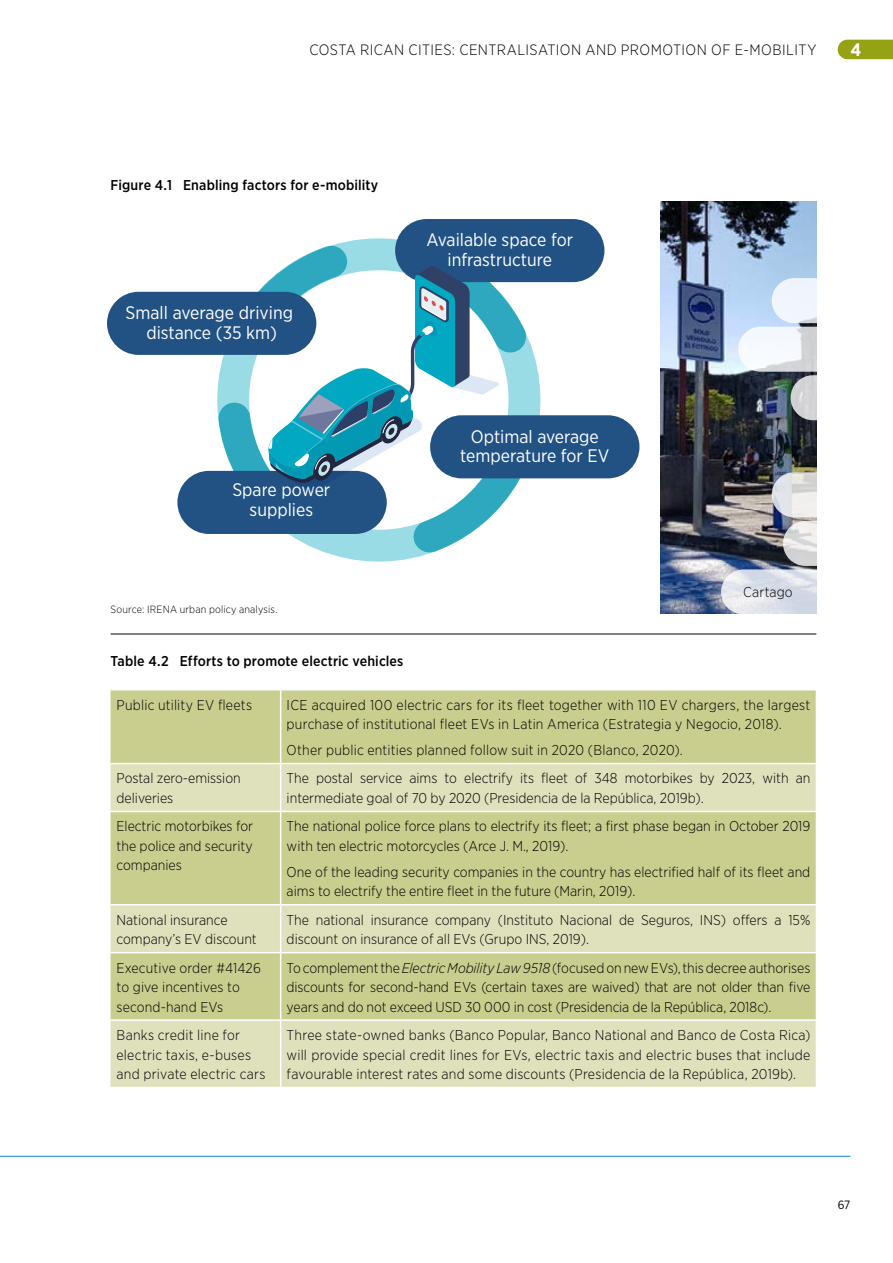
<style>
.page{position:relative;width:893px;height:1263px;background:#fff}
.page>*{position:absolute;margin:0;border:0;box-sizing:border-box;transform-origin:0 0}
.t1{font:18px/20px "Gotham Narrow";color:#fff;text-align:center}
.t2{font:18px/20px "Gotham Narrow";color:#000;text-align:center}
.t3{font:700 18px "Gotham Narrow";color:#fff}
.t4{font:300 15px "Gotham Narrow";letter-spacing:.03em;color:#000}
.Fliesstext{font:300 14.25px/19.5px "Gotham Narrow";color:#000}
.Fliesstext-2{font:500 14.25px "Gotham Narrow";letter-spacing:.01em;color:#000}
.t5{font:12px "Gotham Narrow";color:#000}
.Source{font:300 10.5px "Gotham Narrow";letter-spacing:.02em;color:#000}
.s1{font-style:italic}
</style>
<div class="page">
<hr style="left:111px;top:634px;width:705px;height:1px;background:#000">
<div style="left:177px;top:471px;width:210px;height:63px;background:#225284;border-radius:32px"></div>
<div style="left:395px;top:219px;width:209px;height:63px;background:#225284;border-radius:32px"></div>
<div style="left:107px;top:292px;width:209px;height:63px;background:#225284;border-radius:32px"></div>
<div style="left:430px;top:415px;width:209px;height:63px;background:#225284;border-radius:32px"></div>
<svg style="left:218px;top:246px;width:310px;height:306px"></svg>
<hr style="left:0;top:1156px;width:850px;height:1px;background:#008ab7">
<svg style="left:838px;top:40px;width:55px;height:19px"></svg>
<img style="left:660px;top:201px;width:156px;height:412px">
<svg style="left:738px;top:278px;width:79px;height:142px"></svg>
<img style="left:721px;top:472px;width:96px;height:142px">
<div style="left:111px;top:690px;width:705px;height:73px;background:#c9cd8e"></div>
<svg style="left:111px;top:764px;width:705px;height:323px;background:#d4d6a5"></svg>
<hr style="left:111px;top:811px;width:170px;height:1px;background:#fff">
<hr style="left:111px;top:904px;width:170px;height:1px;background:#fff">
<hr style="left:111px;top:952px;width:170px;height:1px;background:#fff">
<hr style="left:111px;top:1019px;width:170px;height:2px;background:#fff">
<hr style="left:280px;top:690px;width:1px;height:73px;background:#fff">
<hr style="left:280px;top:764px;width:1px;height:47px;background:#fff">
<hr style="left:281px;top:811px;width:536px;height:1px;background:#fff">
<hr style="left:280px;top:812px;width:1px;height:92px;background:#fff">
<hr style="left:281px;top:904px;width:536px;height:1px;background:#fff">
<hr style="left:280px;top:905px;width:1px;height:47px;background:#fff">
<hr style="left:281px;top:952px;width:536px;height:1px;background:#fff">
<hr style="left:280px;top:953px;width:1px;height:66px;background:#fff">
<hr style="left:281px;top:1019px;width:536px;height:2px;background:#fff">
<hr style="left:280px;top:1021px;width:1px;height:66px;background:#fff">
<p class="t4" style="left:309px;top:40px;width:509px">COSTA RICAN CITIES: CENTRALISATION AND PROMOTION OF E-MOBILITY</p>
<p class="t3" style="left:850px;top:38px;width:12px">4</p>
<p class="Fliesstext-2" style="left:111px;top:176px;width:269px">Figure 4.1 Enabling factors for e-mobility</p>
<p class="t1" style="left:126px;top:302px;width:169px">Small average driving distance (35 km)</p>
<p class="t1" style="left:427px;top:230px;width:148px">Available space for infrastructure</p>
<p class="t1" style="left:232px;top:479px;width:99px">Spare power supplies</p>
<p class="Source" style="left:110px;top:603px;width:169px">Source: IRENA urban policy analysis.</p>
<p class="Fliesstext-2" style="left:111px;top:652px;width:294px">Table 4.2 Efforts to promote electric vehicles</p>
<p class="t1" style="left:460px;top:426px;width:151px">Optimal average temperature for EV</p>
<p class="Fliesstext" style="left:743px;top:582px;width:51px">Cartago</p>
<p class="Fliesstext" style="left:117px;top:694px;width:137px">Public utility EV fleets</p>
<p class="Fliesstext" style="left:287px;top:694px;width:525px">ICE acquired 100 electric cars for its fleet together with 110 EV chargers, the largest purchase of institutional fleet EVs in Latin America (Estrategia y Negocio, 2018).</p>
<p class="Fliesstext" style="left:287px;top:740px;width:398px">Other public entities planned follow suit in 2020 (Blanco, 2020).</p>
<p class="Fliesstext" style="left:117px;top:768px;width:126px">Postal zero-emission deliveries</p>
<p class="Fliesstext" style="left:287px;top:768px;width:525px">The postal service aims to electrify its fleet of 348 motorbikes by 2023, with an intermediate goal of 70 by 2020 (Presidencia de la República, 2019b).</p>
<p class="Fliesstext" style="left:117px;top:816px;width:138px;text-align:justify">Electric motorbikes for the police and security companies</p>
<p class="Fliesstext" style="left:287px;top:816px;width:525px">The national police force plans to electrify its fleet; a first phase began in October 2019 with ten electric motorcycles (Arce J. M., 2019).</p>
<p class="t2" style="left:447px;top:809px;width:75px;text-align:left">Available space for</p>
<p class="Fliesstext" style="left:287px;top:862px;width:525px">One of the leading security companies in the country has electrified half of its fleet and aims to electrify the entire fleet in the future (Marin, 2019).</p>
<p class="Fliesstext" style="left:117px;top:909px;width:142px">National insurance company’s EV discount</p>
<p class="Fliesstext" style="left:287px;top:909px;width:525px">The national insurance company (Instituto Nacional de Seguros, INS) offers a 15% discount on insurance of all EVs (Grupo INS, 2019).</p>
<p class="Fliesstext" style="left:117px;top:957px;width:146px">Executive order #41426 to give incentives to second-hand EVs</p>
<p class="Fliesstext" style="left:287px;top:957px;width:525px;text-align:justify">To complement the <span class="s1">Electric Mobility Law 9518</span> (focused on new EVs), this decree authorises discounts for second-hand EVs (certain taxes are waived) that are not older than five years and do not exceed USD 30 000 in cost (Presidencia de la República, 2018c).</p>
<p class="Fliesstext" style="left:117px;top:1025px;width:150px">Banks credit line for electric taxis, e-buses and private electric cars</p>
<p class="Fliesstext" style="left:287px;top:1025px;width:525px;text-align:justify">Three state-owned banks (Banco Popular, Banco National and Banco de Costa Rica) will provide special credit lines for EVs, electric taxis and electric buses that include favourable interest rates and some discounts (Presidencia de la República, 2019b).</p>
<p class="t2" style="left:180px;top:939px;width:67px">Small average driving distance (35 km)</p>
<p class="t2" style="left:377px;top:1029px;width:98px">average temperature for EV</p>
<p class="t5" style="left:838px;top:1197px;width:14px">67</p>
</div>
